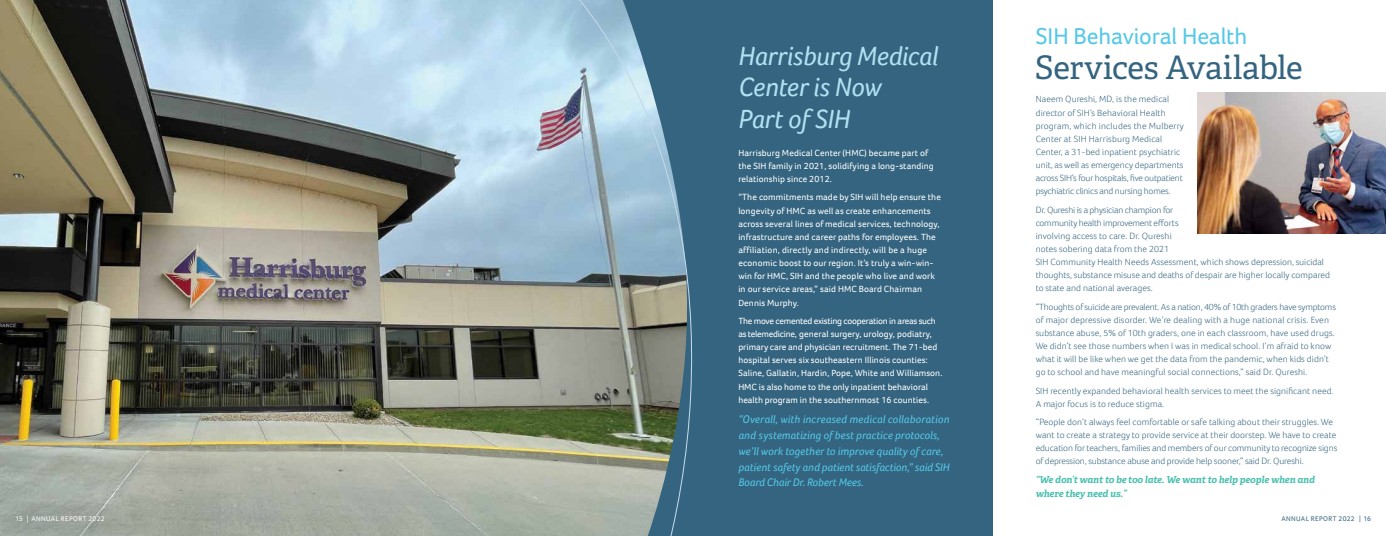
<style>
.page{position:relative;width:1386px;height:536px;background:#fff}
.page>*{position:absolute;margin:0;border:0;box-sizing:border-box;transform-origin:0 0}
.t1{font:32.38px "Adelle";letter-spacing:-.01em;color:#34647f}
.t2{font:italic 27.12px/31.5px "Foco";letter-spacing:-.015em;color:#afe1f1}
.t3{font:23.62px "Foco";letter-spacing:-.005em;color:#54c8e7}
.t4{font:italic 11.38px/15.8px "Foco";color:#54c8e7}
.t5{font:italic 700 9.62px/14px "Adelle";letter-spacing:-.01em;color:#4ac0b0}
.t6{font:300 9.19px/13.1px "Foco";letter-spacing:.01em;color:#34647f}
.t7{font:9.19px/13.1px "Foco";letter-spacing:.01em;color:#fff}
.t8{font:300 9.19px/13.1px "Foco";letter-spacing:-.01em;color:#34647f}
.t9{font:7px "Foco";letter-spacing:.055em;color:#fff}
.t10{font:7px "Foco";letter-spacing:.055em;color:#34647f}
</style>
<div class="page">
<div style="left:568px;top:0;width:425px;height:536px;background:#34647f"></div>
<img style="left:0;top:0;width:693px;height:536px">
<img style="left:1197px;top:93px;width:189px;height:141px">
<svg style="left:0;top:500px;width:150px;height:36px;background:#9da49c"></svg>
<h2 class="t2" style="left:738px;top:40px;width:201px">Harrisburg Medical<br>Center is Now<br>Part of SIH</h2>
<p class="t7" style="left:738px;top:146px;width:197px">Harrisburg Medical Center (HMC) became part of the SIH family in 2021, solidifying a long-standing relationship since 2012.</p>
<p class="t7" style="left:738px;top:191px;width:204px">“The commitments made by SIH will help ensure the longevity of HMC as well as create enhancements across several lines of medical services, technology, infrastructure and career paths for employees. The affiliation, directly and indirectly, will be a huge economic boost to our region. It’s truly a win-win&shy;win for HMC, SIH and the people who live and work in our service areas,” said HMC Board Chairman Dennis Murphy.</p>
<p class="t7" style="left:738px;top:314px;width:206px">The move cemented existing cooperation in areas such as telemedicine, general surgery, urology, podiatry, primary care and physician recruitment. The 71-bed hospital serves six southeastern Illinois counties:<br>Saline, Gallatin, Hardin, Pope, White and Williamson.<br>HMC is also home to the only inpatient behavioral health program in the southernmost 16 counties.</p>
<p class="t4" style="left:738px;top:411px;width:213px">“Overall, with increased medical collaboration and systematizing of best practice protocols, we’ll work together to improve quality of care, patient safety and patient satisfaction,” said SIH Board Chair Dr. Robert Mees.</p>
<h3 class="t3" style="left:1036px;top:20px;width:213px">SIH Behavioral Health</h3>
<h1 class="t1" style="left:1035px;top:48px;width:269px">Services Available</h1>
<p class="t6" style="left:1036px;top:93px;width:150px">Naeem Qureshi, MD, is the medical director of SIH’s Behavioral Health program, which includes the Mulberry Center at SIH Harrisburg Medical Center, a 31-bed inpatient psychiatric unit, as well as emergency departments across SIH’s four hospitals, five outpatient psychiatric clinics and nursing homes.</p>
<p class="t6" style="left:1036px;top:203px;width:296px">Dr. Qureshi is a physician champion for<br>community health improvement efforts<br>involving access to care. Dr. Qureshi<br>notes sobering data from the 2021<br>SIH Community Health Needs Assessment, which shows depression, suicidal thoughts, substance misuse and deaths of despair are higher locally compared to state and national averages.</p>
<p class="t6" style="left:1036px;top:300px;width:302px">“Thoughts of suicide are prevalent. As a nation, 40% of 10th graders have symptoms of major depressive disorder. We’re dealing with a huge national crisis. Even substance abuse, 5% of 10th graders, one in each classroom, have used drugs.<br>We didn’t see those numbers when I was in medical school. I’m afraid to know what it will be like when we get the data from the pandemic, when kids didn’t go to school and have meaningful social connections,” said Dr. Qureshi.</p>
<p class="t6" style="left:1036px;top:383px;width:299px">SIH recently expanded behavioral health services to meet the significant need.<br>A major focus is to reduce stigma.</p>
<p class="t8" style="left:1036px;top:415px;width:303px">“People don’t always feel comfortable or safe talking about their struggles. We want to create a strategy to provide service at their doorstep. We have to create education for teachers, families and members of our community to recognize signs of depression, substance abuse and provide help sooner,” said Dr. Qureshi.</p>
<p class="t5" style="left:1036px;top:472px;width:281px">“We don’t want to be too late. We want to help people when and where they need us.”</p>
<p class="t9" style="left:16px;top:514px;width:91px">15 | ANNUAL REPORT 2022</p>
<p class="t10" style="left:1281px;top:514px;width:91px">ANNUAL REPORT 2022 | 16</p>
</div>
